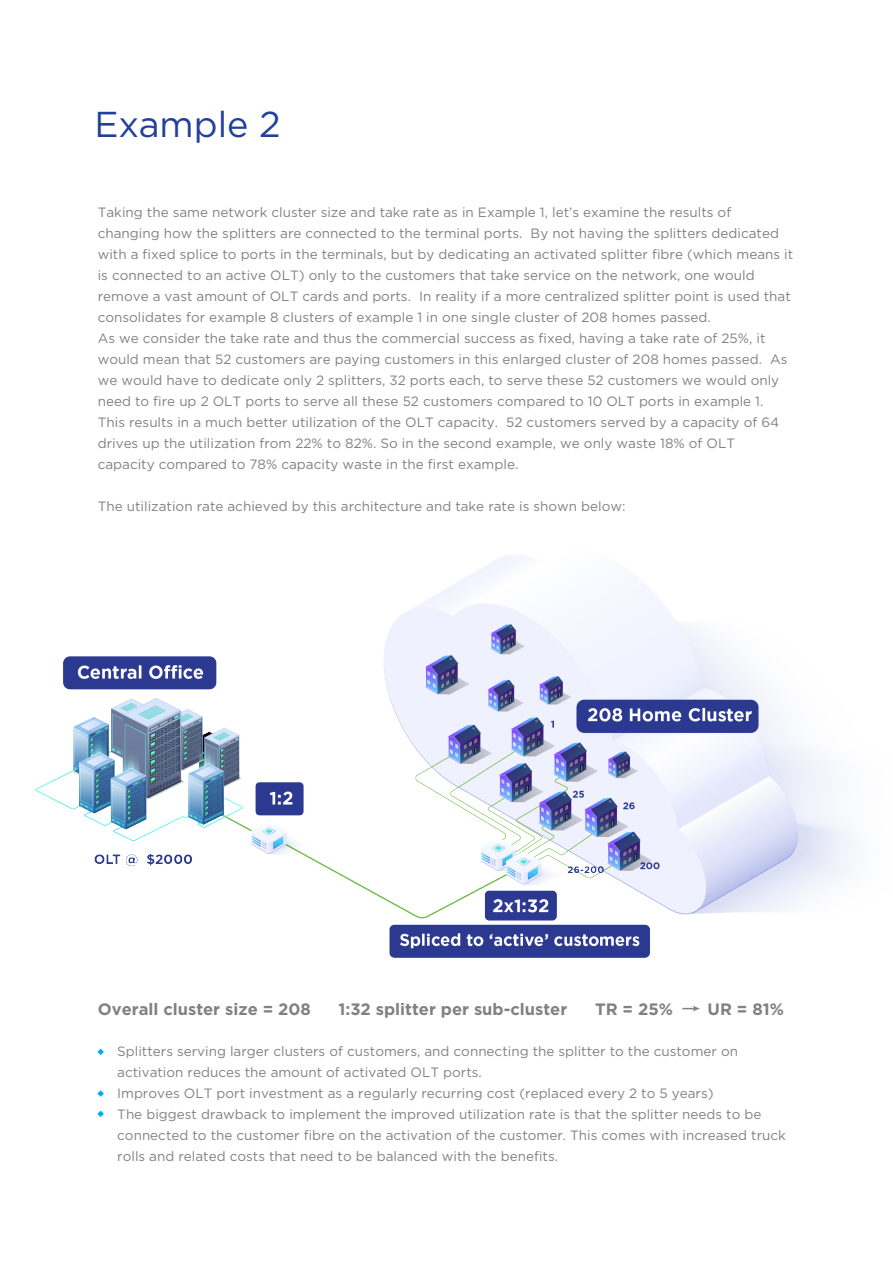
<style>
.page{position:relative;width:893px;height:1263px;background:#fff}
.page>*{position:absolute;margin:0;border:0;box-sizing:border-box;transform-origin:0 0}
.t1{font:36px "Gotham";color:#224099}
.t2{font:700 16.5px "Gotham";color:#808184}
.t3{font:13.5px/21px "Gotham";color:#808184}
</style>
<div class="page">
<svg style="left:97px;top:1049px;width:7px;height:6px"></svg>
<svg style="left:97px;top:1090px;width:7px;height:7px"></svg>
<svg style="left:97px;top:1110px;width:7px;height:7px"></svg>
<svg style="left:682px;top:1006px;width:18px;height:5px"></svg>
<img style="left:35px;top:555px;width:816px;height:402px">
<h1 class="t1" style="left:94px;top:101px;width:188px">Example 2</h1>
<p class="t3" style="left:98px;top:201px;width:697px">Taking the same network cluster size and take rate as in Example 1, let’s examine the results of changing how the splitters are connected to the terminal ports. By not having the splitters dedicated with a fixed splice to ports in the terminals, but by dedicating an activated splitter fibre (which means it is connected to an active OLT) only to the customers that take service on the network, one would remove a vast amount of OLT cards and ports. In reality if a more centralized splitter point is used that consolidates for example 8 clusters of example 1 in one single cluster of 208 homes passed.<br>As we consider the take rate and thus the commercial success as fixed, having a take rate of 25%, it would mean that 52 customers are paying customers in this enlarged cluster of 208 homes passed. As we would have to dedicate only 2 splitters, 32 ports each, to serve these 52 customers we would only need to fire up 2 OLT ports to serve all these 52 customers compared to 10 OLT ports in example 1.<br>This results in a much better utilization of the OLT capacity. 52 customers served by a capacity of 64 drives up the utilization from 22% to 82%. So in the second example, we only waste 18% of OLT capacity compared to 78% capacity waste in the first example.</p>
<p class="t3" style="left:98px;top:495px;width:529px">The utilization rate achieved by this architecture and take rate is shown below:</p>
<p class="t2" style="left:98px;top:998px;width:215px">Overall cluster size = 208</p>
<p class="t2" style="left:339px;top:998px;width:230px">1:32 splitter per sub-cluster</p>
<p class="t2" style="left:595px;top:998px;width:79px">TR = 25%</p>
<p class="t2" style="left:708px;top:998px;width:78px">UR = 81%</p>
<p class="t3" style="left:117px;top:1040px;width:670px">Splitters serving larger clusters of customers, and connecting the splitter to the customer on activation reduces the amount of activated OLT ports.<br>Improves OLT port investment as a regularly recurring cost (replaced every 2 to 5 years)<br>The biggest drawback to implement the improved utilization rate is that the splitter needs to be connected to the customer fibre on the activation of the customer. This comes with increased truck rolls and related costs that need to be balanced with the benefits.</p>
</div>
